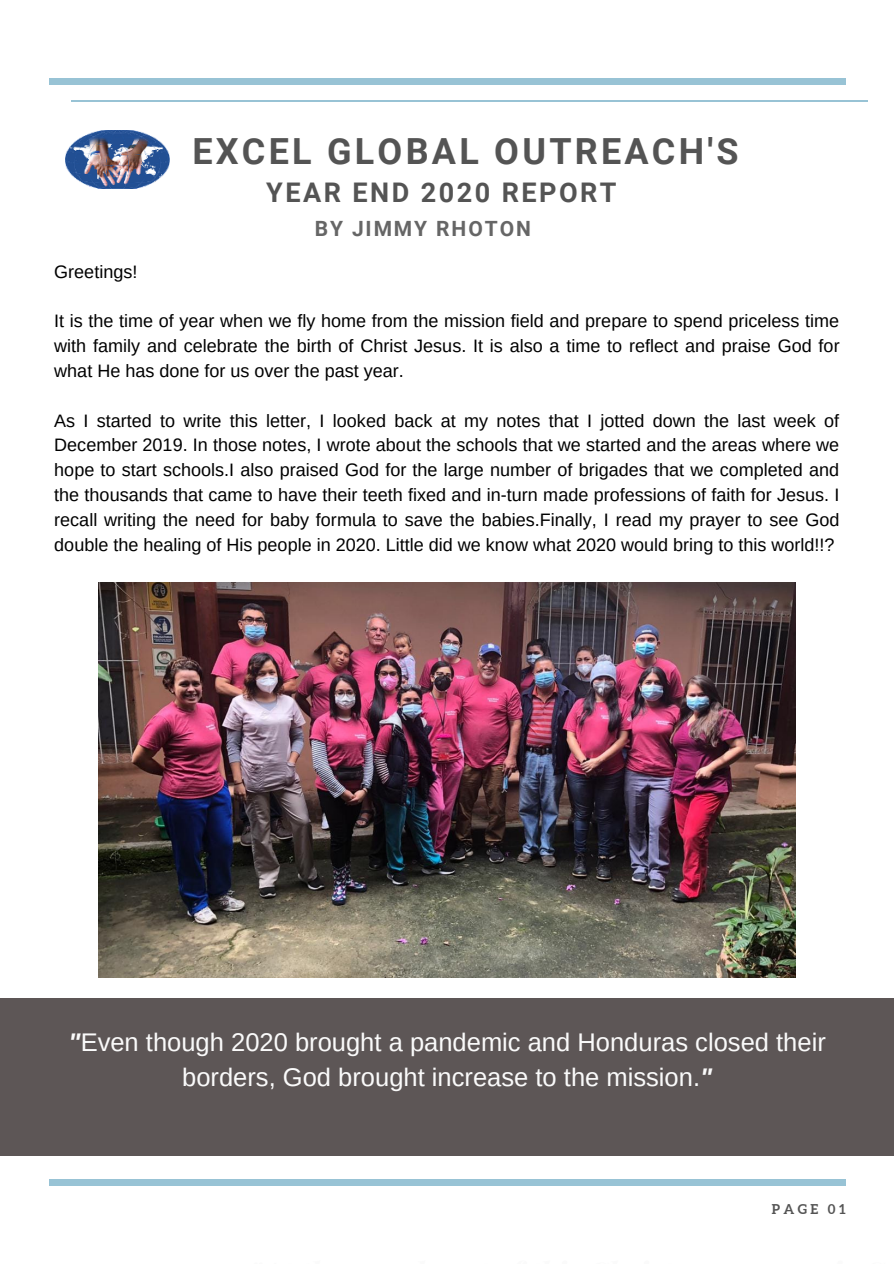
<style>
.page{position:relative;width:894px;height:1264px;background:#fff}
.page>*{position:absolute;margin:0;border:0;box-sizing:border-box;transform-origin:0 0}
.t1{font:700 36px "Roboto";letter-spacing:.09em;color:#545454}
.t2{font:700 27px "Roboto";letter-spacing:.09em;color:#545454}
.t3{font:25.5px/35px "Arimo";color:#fafafa;text-align:center}
.t4{font:700 21px "Roboto";letter-spacing:.09em;color:#666}
.t5{font:18px/24.8px "Arimo";color:#000;text-align:justify}
.t6{font:700 13.5px "Aleo";letter-spacing:.25em;color:#545454}
.s1{font-weight:700;font-style:italic}
</style>
<div class="page">
<div style="left:49px;top:1179px;width:796px;height:7px;background:#98c3d5"></div>
<div style="left:49px;top:78px;width:796px;height:7px;background:#98c3d5"></div>
<svg style="left:615px;top:582px;width:38px;height:1px"></svg>
<hr style="left:71px;top:101px;width:796px;height:1px;background:#98c3d5">
<img style="left:66px;top:130px;width:103px;height:59px">
<img style="left:98px;top:583px;width:697px;height:394px">
<div style="left:0;top:998px;width:893px;height:158px;background:#5d5656"></div>
<p class="t1" style="left:192px;top:131px;width:547px">EXCEL GLOBAL OUTREACH'S</p>
<p class="t2" style="left:266px;top:177px;width:352px">YEAR END 2020 REPORT</p>
<p class="t4" style="left:314px;top:217px;width:218px">BY JIMMY RHOTON</p>
<p class="t5" style="left:54px;top:259px;width:85px">Greetings!</p>
<p class="t5" style="left:54px;top:309px;width:786px">It is the time of year when we fly home from the mission field and prepare to spend priceless time with family and celebrate the birth of Christ Jesus. It is also a time to reflect and praise God for what He has done for us over the past year.</p>
<p class="t5" style="left:54px;top:408px;width:786px">As I started to write this letter, I looked back at my notes that I jotted down the last week of December 2019. In those notes, I wrote about the schools that we started and the areas where we hope to start schools.I also praised God for the large number of brigades that we completed and the thousands that came to have their teeth fixed and in-turn made professions of faith for Jesus. I recall writing the need for baby formula to save the babies.Finally, I read my prayer to see God double the healing of His people in 2020. Little did we know what 2020 would bring to this world!!?</p>
<p class="t3" style="left:69px;top:1025px;width:758px"><span class="s1">"</span>Even though 2020 brought a pandemic and Honduras closed their borders, God brought increase to the mission.<span class="s1">"</span></p>
<p class="t6" style="left:771px;top:1200px;width:75px">PAGE 01</p>
</div>
